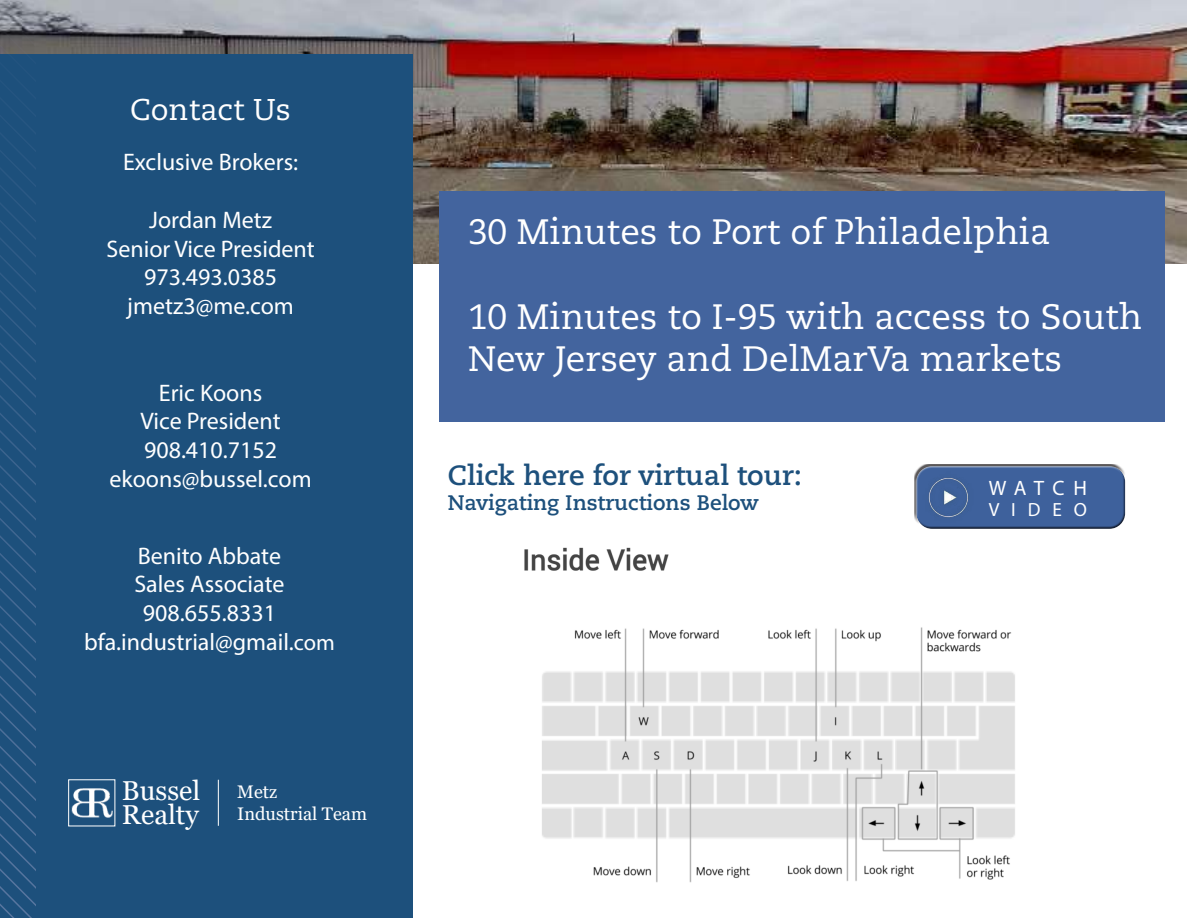
<style>
.page{position:relative;width:1188px;height:918px;background:#fff}
.page>*{position:absolute;margin:0;border:0;box-sizing:border-box;transform-origin:0 0}
.t1{font:35.25px/42.3px "Caecilia LT Pro 55 Roman";color:#fff}
.t2{font:30px "Caecilia LT Pro 55 Roman";color:#fff}
.t3{font:700 27.9px "Caecilia LT Pro 75";color:#1d507c}
.t4{font:27.3px/24.3px "Georgia";color:#fff}
.t5{font:24px/28.8px "Myriad Pro";color:#fff;text-align:center}
.t6{font:700 21px "Caecilia LT Pro 75";color:#1d507c}
.t7{font:20.85px "Myriad Pro";letter-spacing:.38em;color:#fff}
.t8{font:19.2px "Myriad Pro";letter-spacing:.62em;color:#fff}
.t9{font:18.15px/21.8px "Georgia";color:#fff}
.s1{font-size:22.5px}
</style>
<div class="page">
<img style="left:36px;top:0;width:1151px;height:264px">
<div style="left:0;top:54px;width:412px;height:864px;background:#1d507c"></div>
<svg style="left:0;top:0;width:36px;height:918px"></svg>
<div style="left:439px;top:191px;width:726px;height:231px;background:#43649e"></div>
<div style="left:913px;top:463px;width:213px;height:58px;background:#fff;opacity:.75"></div>
<div style="left:916px;top:471px;width:212px;height:61px;background:#231f20;opacity:.75"></div>
<img style="left:922px;top:471px;width:53px;height:53px">
<img style="left:71px;top:788px;width:41px;height:30px">
<hr style="left:218px;top:780px;width:1px;height:46px;background:#fff">
<img style="left:524px;top:530px;width:583px;height:353px">
<p class="t2" style="left:130px;top:89px;width:162px">Contact Us</p>
<p class="t5" style="left:123px;top:147px;width:177px">Exclusive Brokers:</p>
<p class="t5" style="left:106px;top:205px;width:210px">Jordan Metz<br>Senior Vice President<br>973.493.0385 jmetz3@me.com</p>
<p class="t5" style="left:109px;top:378px;width:204px">Eric Koons<br>Vice President<br>908.410.7152 ekoons@bussel.com</p>
<p class="t5" style="left:84px;top:541px;width:252px">Benito Abbate<br>Sales Associate<br>908.655.8331 bfa.industrial@gmail.<span class="s1">com</span></p>
<p class="t4" style="left:122px;top:779px;width:80px">Bussel<br>Realty</p>
<p class="t9" style="left:237px;top:782px;width:131px">Metz<br>Industrial Team</p>
<h1 class="t1" style="left:468px;top:210px;width:584px">30 Minutes to Port of Philadelphia</h1>
<h1 class="t1" style="left:468px;top:295px;width:676px">10 Minutes to I-95 with access to South<br>New Jersey and DelMarVa markets</h1>
<p class="t3" style="left:448px;top:456px;width:356px">Click here for virtual tour:</p>
<p class="t6" style="left:448px;top:488px;width:312px">Navigating Instructions Below</p>
<p class="t7" style="left:989px;top:475px;width:100px">WATCH</p>
<p class="t8" style="left:989px;top:498px;width:100px">VIDEO</p>
</div>
